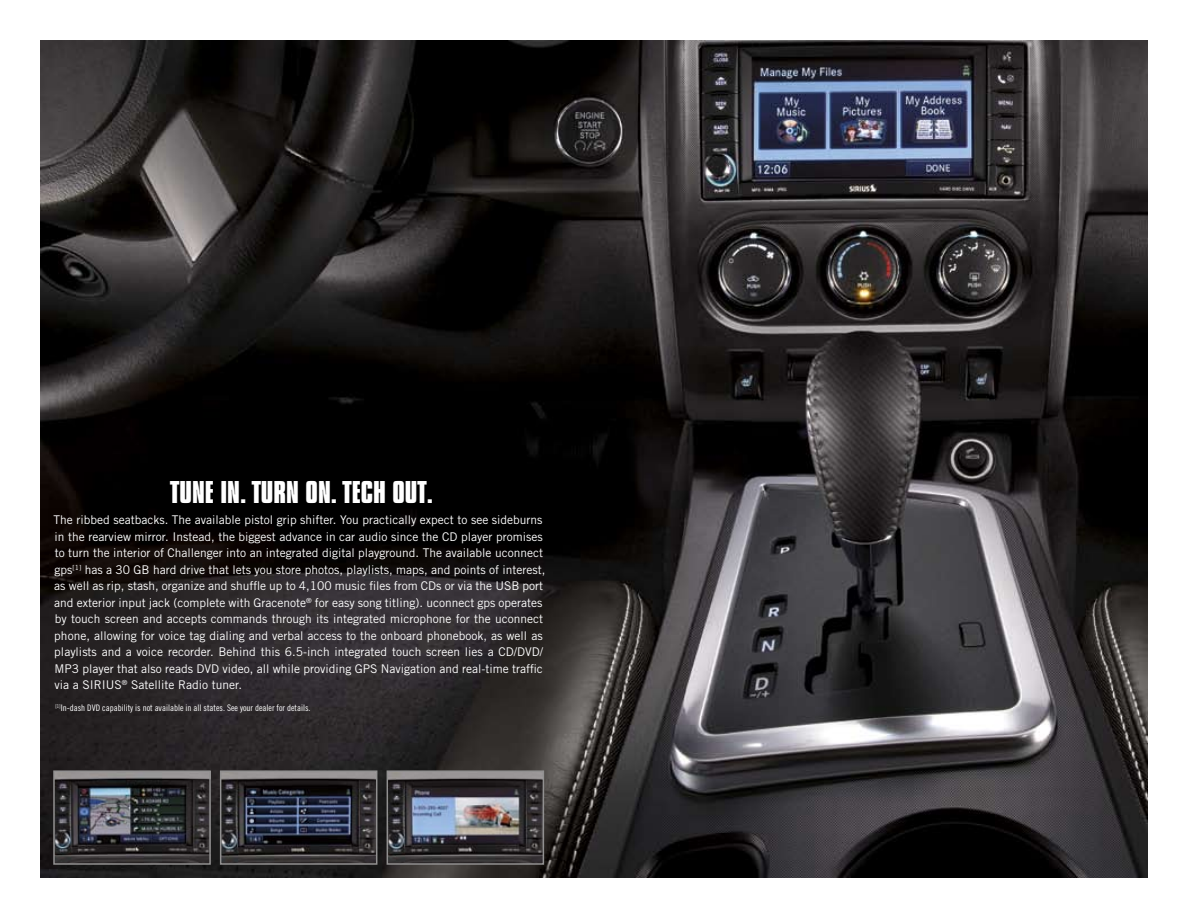
<style>
.page{position:relative;width:1188px;height:918px;background:#fff}
.page>*{position:absolute;margin:0;border:0;box-sizing:border-box;transform-origin:0 0}
.t1{font:33px "Compacta Bld";color:#fff}
.t2{font:12px/16.5px "Trade Gothic";color:#fff}
.t3{font:9px "Trade Gothic Cond Eighteen";color:#fff}
</style>
<div class="page">
<img style="left:40px;top:40px;width:1108px;height:838px">
<img style="left:56px;top:773px;width:152px;height:89px">
<div style="left:53px;top:770px;width:158px;height:95px;border:2px solid #919090"></div>
<img style="left:223px;top:773px;width:151px;height:89px">
<div style="left:220px;top:770px;width:157px;height:95px;border:2px solid #919090"></div>
<img style="left:390px;top:773px;width:151px;height:89px">
<div style="left:387px;top:770px;width:157px;height:95px;border:2px solid #919090"></div>
<h1 class="t1" style="left:170px;top:470px;width:95px">TUNE IN. TURN</h1>
<h1 class="t1" style="left:306px;top:470px;width:129px">ON. TECHOUT.</h1>
<p class="t2" style="left:54px;top:512px;width:493px">The ribbed seatbacks. The available pistol grip shifter. You practically expect to see sideburns in the rearview mirror. Instead, the biggest advance in car audio since the CD player promises to turn the interior of Challenger into an integrated digital playground. The available uconnect gps<sup>[1]</sup> has a 30 GB hard drive that lets you store photos, playlists, maps, and points of interest, as well as rip, stash, organize and shuffle up to 4,100 music files from CDs or via the USB port and exterior input jack (complete with Gracenote<sup>®</sup> for easy song titling). uconnect gps operates by touch screen and accepts commands through its integrated microphone for the uconnect phone, allowing for voice tag dialing and verbal access to the onboard phonebook, as well as playlists and a voice recorder. Behind this 6.5-inch integrated touch screen lies a CD/DVD/ MP3 player that also reads DVD video, all while providing GPS Navigation and real-time traffic via a SIRIUS<sup>®</sup> Satellite Radio tuner.</p>
<p class="t3" style="left:55px;top:702px;width:257px"><sup>[1]</sup>In-dash DVD capability is not available in all states. See your dealer for details.</p>
</div>
